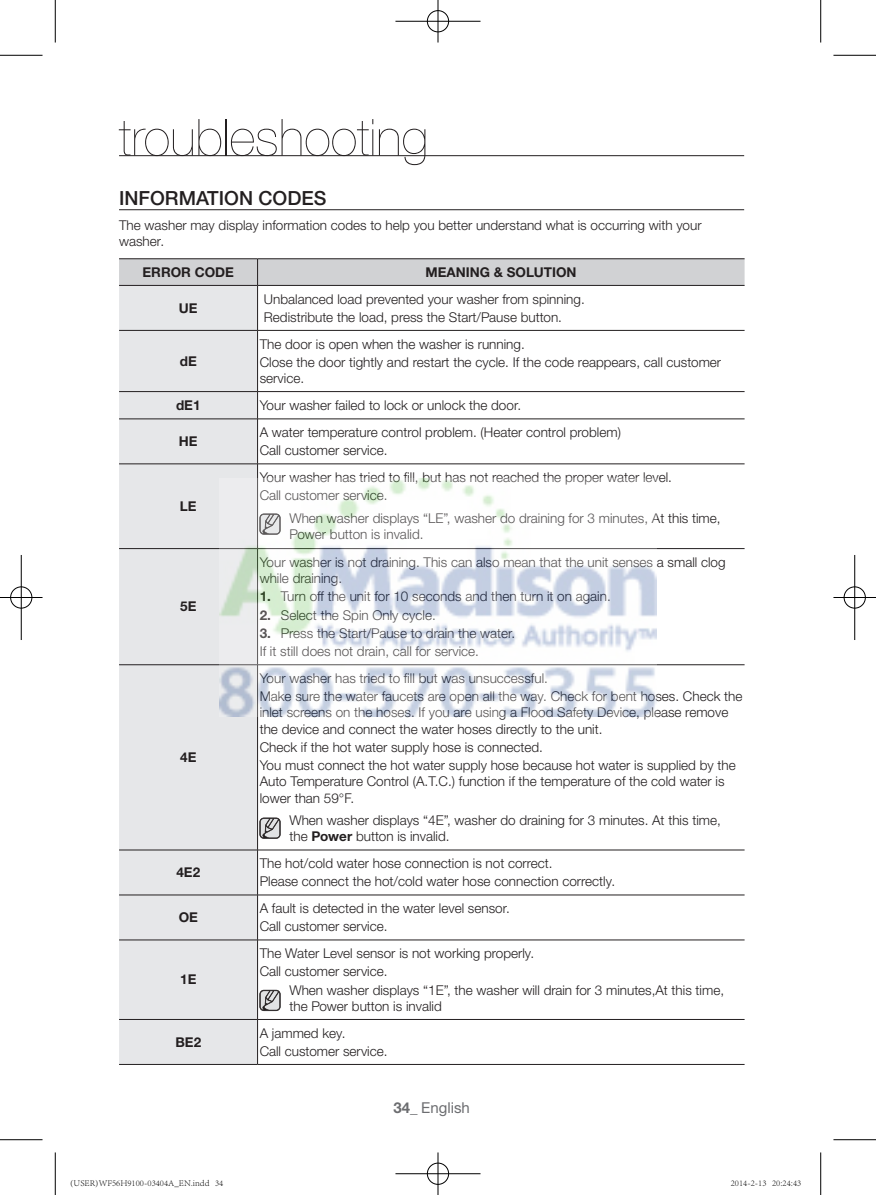
<style>
.page{position:relative;width:876px;height:1195px;background:#fff}
.page>*{position:absolute;margin:0;border:0;box-sizing:border-box;transform-origin:0 0}
.t1{font:200 51px "Helvetica Neue LTW1 G";color:#231f20}
.t2{font:500 19.5px "Helvetica Neue LTW1 G";color:#231f20}
.t3{font:15px "Helvetica Neue LTW1 G";color:#6c6d70}
.t4{font:300 13.5px/18.3px "Helvetica Neue LTW1 G";color:#231f20}
.t5{font:700 13.5px "Helvetica Neue LTW1 G";color:#231f20}
.t6{font:300 9px "Adobe Song Std";color:#000}
.s1{font-weight:700}
</style>
<div class="page">
<hr style="left:119px;top:209px;width:625px;height:1px;background:#231f20">
<div style="left:119px;top:286px;width:138px;height:778px;background:#e6e7e9"></div>
<hr style="left:258px;top:330px;width:487px;height:1px;background:#231f20">
<hr style="left:258px;top:391px;width:487px;height:1px;background:#231f20">
<hr style="left:258px;top:419px;width:487px;height:1px;background:#231f20">
<hr style="left:258px;top:464px;width:487px;height:1px;background:#231f20">
<hr style="left:258px;top:548px;width:487px;height:1px;background:#231f20">
<hr style="left:258px;top:664px;width:487px;height:1px;background:#231f20">
<hr style="left:258px;top:850px;width:487px;height:1px;background:#231f20">
<hr style="left:258px;top:895px;width:487px;height:1px;background:#231f20">
<hr style="left:258px;top:940px;width:487px;height:1px;background:#231f20">
<hr style="left:258px;top:1019px;width:487px;height:1px;background:#231f20">
<hr style="left:258px;top:1064px;width:487px;height:1px;background:#231f20">
<hr style="left:119px;top:258px;width:139px;height:1px;background:#231f20">
<hr style="left:258px;top:258px;width:487px;height:1px;background:#231f20">
<svg style="left:119px;top:259px;width:626px;height:26px;background:#cecfd1"></svg>
<hr style="left:119px;top:285px;width:139px;height:1px;background:#231f20">
<hr style="left:258px;top:285px;width:487px;height:1px;background:#231f20">
<hr style="left:119px;top:330px;width:139px;height:1px;background:#231f20">
<hr style="left:119px;top:391px;width:139px;height:1px;background:#231f20">
<hr style="left:119px;top:419px;width:139px;height:1px;background:#231f20">
<hr style="left:119px;top:464px;width:139px;height:1px;background:#231f20">
<hr style="left:119px;top:548px;width:139px;height:1px;background:#231f20">
<hr style="left:119px;top:664px;width:139px;height:1px;background:#231f20">
<hr style="left:257px;top:286px;width:1px;height:44px;background:#231f20">
<hr style="left:257px;top:331px;width:1px;height:60px;background:#231f20">
<hr style="left:119px;top:850px;width:139px;height:1px;background:#231f20">
<hr style="left:119px;top:895px;width:139px;height:1px;background:#231f20">
<hr style="left:119px;top:940px;width:139px;height:1px;background:#231f20">
<hr style="left:119px;top:1019px;width:139px;height:1px;background:#231f20">
<hr style="left:119px;top:1064px;width:139px;height:1px;background:#231f20">
<svg style="left:257px;top:392px;width:1px;height:27px"></svg>
<hr style="left:257px;top:419px;width:1px;height:45px;background:#231f20">
<hr style="left:257px;top:464px;width:1px;height:84px;background:#231f20">
<hr style="left:257px;top:665px;width:1px;height:185px;background:#231f20">
<hr style="left:257px;top:850px;width:1px;height:45px;background:#231f20">
<hr style="left:257px;top:895px;width:1px;height:45px;background:#231f20">
<hr style="left:257px;top:940px;width:1px;height:79px;background:#231f20">
<hr style="left:257px;top:1019px;width:1px;height:45px;background:#231f20">
<hr style="left:119px;top:155px;width:625px;height:1px;background:#231f20">
<svg style="left:259px;top:817px;width:22px;height:22px"></svg>
<svg style="left:259px;top:990px;width:22px;height:21px"></svg>
<hr style="left:0;top:55px;width:43px;height:1px;background:#000">
<hr style="left:833px;top:55px;width:43px;height:1px;background:#000">
<hr style="left:0;top:1139px;width:43px;height:1px;background:#000">
<hr style="left:833px;top:1139px;width:43px;height:1px;background:#000">
<hr style="left:55px;top:0;width:1px;height:43px;background:#000">
<hr style="left:55px;top:1152px;width:1px;height:43px;background:#000">
<hr style="left:820px;top:0;width:1px;height:43px;background:#000">
<hr style="left:820px;top:1152px;width:1px;height:43px;background:#000">
<div style="left:426px;top:10px;width:24px;height:23px;border:2px solid #fff;border-radius:50%"></div>
<hr style="left:395px;top:20px;width:85px;height:2px;background:#fff">
<hr style="left:437px;top:0;width:2px;height:43px;background:#fff">
<div style="left:427px;top:10px;width:22px;height:22px;border:1px solid #000;border-radius:50%"></div>
<hr style="left:395px;top:21px;width:85px;height:1px;background:#000">
<hr style="left:438px;top:0;width:1px;height:43px;background:#000">
<div style="left:426px;top:1162px;width:24px;height:23px;border:2px solid #fff;border-radius:50%"></div>
<hr style="left:395px;top:1172px;width:85px;height:3px;background:#fff">
<hr style="left:437px;top:1152px;width:2px;height:43px;background:#fff">
<div style="left:427px;top:1163px;width:22px;height:21px;border:1px solid #000;border-radius:50%"></div>
<hr style="left:395px;top:1173px;width:85px;height:1px;background:#000">
<hr style="left:438px;top:1152px;width:1px;height:43px;background:#000">
<div style="left:10px;top:586px;width:23px;height:23px;border:2px solid #fff;border-radius:50%"></div>
<hr style="left:0;top:596px;width:43px;height:2px;background:#fff">
<hr style="left:20px;top:555px;width:2px;height:85px;background:#fff">
<div style="left:10px;top:587px;width:22px;height:21px;border:1px solid #000;border-radius:50%"></div>
<hr style="left:0;top:597px;width:43px;height:1px;background:#000">
<hr style="left:21px;top:555px;width:1px;height:85px;background:#000">
<div style="left:843px;top:586px;width:23px;height:23px;border:2px solid #fff;border-radius:50%"></div>
<hr style="left:833px;top:596px;width:43px;height:2px;background:#fff">
<hr style="left:854px;top:555px;width:2px;height:85px;background:#fff">
<div style="left:844px;top:587px;width:21px;height:21px;border:1px solid #000;border-radius:50%"></div>
<hr style="left:833px;top:597px;width:43px;height:1px;background:#000">
<hr style="left:854px;top:555px;width:1px;height:85px;background:#000">
<img style="left:219px;top:478px;width:438px;height:239px">
<h1 class="t1" style="left:119px;top:108px;width:311px">troubleshooting</h1>
<h2 class="t2" style="left:119px;top:187px;width:209px">INFORMATION CODES</h2>
<p class="t4" style="left:119px;top:217px;width:584px;line-height:16.2px">The washer may display information codes to help you better understand what is occurring with your washer.</p>
<p class="t5" style="left:143px;top:264px;width:11px">ERROR</p>
<p class="t5" style="left:195px;top:264px;width:11px">CODE</p>
<p class="t5" style="left:426px;top:264px;width:10px">MEANING</p>
<p class="t5" style="left:494px;top:264px;width:23px">&amp; SOLU</p>
<p class="t5" style="left:544px;top:264px;width:17px">TION</p>
<p class="t5" style="left:179px;top:300px;width:10px">UE</p>
<p class="t4" style="left:264px;top:290px;width:322px">Unbalanced load prevented your washer from spinning.<br>Redistribute the load, press the Start/Pause button.</p>
<p class="t5" style="left:180px;top:353px;width:17px">dE</p>
<p class="t4" style="left:260px;top:334px;width:463px">The door is open when the washer is running.<br>Close the door tightly and restart the cycle. If the code reappears, call customer</p>
<p class="t4" style="left:260px;top:369px;width:46px">service.</p>
<p class="t5" style="left:176px;top:397px;width:26px">dE1</p>
<p class="t4" style="left:260px;top:396px;width:263px">Your washer failed to lock or unlock the door.</p>
<p class="t5" style="left:179px;top:433px;width:10px">HE</p>
<p class="t4" style="left:260px;top:423px;width:363px">A water temperature control problem. (Heater control problem)<br>Call customer service.</p>
<p class="t5" style="left:180px;top:498px;width:9px">LE</p>
<p class="t5" style="left:180px;top:598px;width:16px">5E</p>
<p class="t5" style="left:180px;top:749px;width:16px">4E</p>
<p class="t4" style="left:260px;top:468px;width:414px">Your washer has tried to fill, but has not reached the proper water level.<br>Call customer service.</p>
<p class="t4" style="left:289px;top:510px;width:433px;line-height:16.2px">When washer displays “LE”, washer do draining for 3 minutes, At this time,<br>Power button is invalid.</p>
<p class="t4" style="left:260px;top:554px;width:467px;line-height:16.2px">Your washer is not draining. This can also mean that the unit senses a small clog while draining.</p>
<p class="t4" style="left:260px;top:587px;width:353px"><span class="s1">1.</span> Turn off the unit for 10 seconds and then turn it on again.</p>
<p class="t4" style="left:260px;top:605px;width:178px"><span class="s1">2.</span> Select the Spin Only cycle.</p>
<p class="t4" style="left:260px;top:624px;width:257px"><span class="s1">3.</span> Press the Start/Pause to drain the water.<br>If it still does not drain, call for service.</p>
<p class="t4" style="left:260px;top:669px;width:484px">Your washer has tried to fill but was unsuccessful.<br>Make sure the water faucets are open all the way. Check for bent hoses. Check the</p>
<p class="t4" style="left:260px;top:704px;width:470px;line-height:16.2px">inlet screens on the hoses. If you are using a Flood Safety Device, please remove the device and connect the water hoses directly to the unit.</p>
<p class="t4" style="left:260px;top:738px;width:478px">Check if the hot water supply hose is connected.<br>You must connect the hot water supply hose because hot water is supplied by the</p>
<p class="t4" style="left:260px;top:773px;width:466px;line-height:16.2px">Auto Temperature Control (A.T.C.) function if the temperature of the cold water is lower than 59°F.</p>
<p class="t4" style="left:289px;top:812px;width:433px;line-height:16.2px">When washer displays “4E”, washer do draining for 3 minutes. At this time, the <span class="s1">Power</span> button is invalid.</p>
<p class="t5" style="left:176px;top:864px;width:25px">4E2</p>
<p class="t4" style="left:260px;top:854px;width:357px">The hot/cold water hose connection is not correct.<br>Please connect the hot/cold water hose connection correctly.</p>
<p class="t5" style="left:179px;top:909px;width:11px">OE</p>
<p class="t4" style="left:260px;top:899px;width:252px">A fault is detected in the water level sensor.<br>Call customer service.</p>
<p class="t5" style="left:180px;top:971px;width:16px">1E</p>
<p class="t4" style="left:260px;top:944px;width:276px">The Water Level sensor is not working properly.<br>Call customer service.</p>
<p class="t4" style="left:289px;top:982px;width:436px;line-height:16.2px">When washer displays “1E”, the washer will drain for 3 minutes,At this time, the Power button is invalid</p>
<p class="t5" style="left:175px;top:1033px;width:27px">BE 2</p>
<p class="t4" style="left:260px;top:1023px;width:129px">A jammed key.<br>Call customer service.</p>
<p class="t3" style="left:393px;top:1098px;width:78px"><span class="s1">34_</span> English</p>
<p class="t6" style="left:70px;top:1178px;width:155px">(USER)WF56H9100-03404A_EN.indd 34</p>
<p class="t6" style="left:731px;top:1178px;width:72px">2014-2-13 20:24:43</p>
</div>
